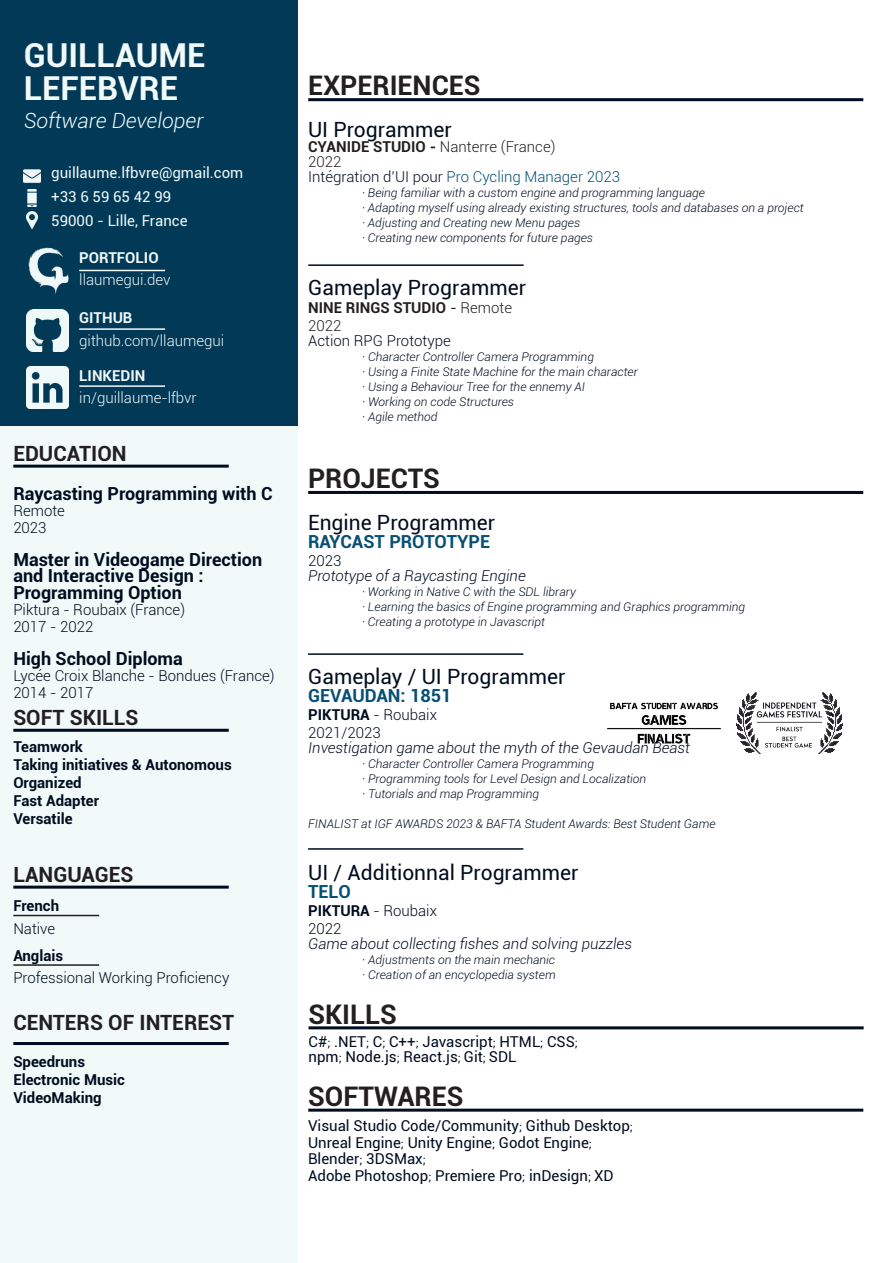
<style>
.page{position:relative;width:893px;height:1263px;background:#fff}
.page>*{position:absolute;margin:0;border:0;box-sizing:border-box;transform-origin:0 0}
.t1{font:700 33px/33px "Roboto";color:#f1f9f9}
.t2{font:700 27px "Roboto";color:#231f20}
.t3{font:21px "Roboto";color:#000c1f}
.t4{font:700 21px "Roboto";color:#231f20}
.t5{font:italic 300 21px "Roboto";color:#f1f9f9}
.t6{font:700 18px/16.5px "Roboto";color:#000c1f}
.t7{font:700 18px "Roboto";color:#064f75}
.t8{font:15px/16.5px "Roboto";color:#000c1f}
.t9{font:300 15px/16.5px "Roboto";color:#000c1f}
.t10{font:italic 300 15px "Roboto";color:#000c1f}
.t11{font:700 15px/18px "Roboto";color:#000c1f}
.t12{font:300 15px/15px "Roboto";color:#064f75}
.t13{font:15px/24px "Roboto";color:#f1f9f9}
.t14{font:300 15px "Roboto";color:#f1f9f9}
.t15{font:700 15px/18px "Roboto";color:#231f20}
.t16{font:700 15px "Roboto";color:#f1f9f9}
.t17{font:italic 300 12px/15px "Roboto";color:#000c1f}
.s1{font-weight:700;color:#231f20}
.s2{color:#231f20}
.s3{color:#000c1f}
.s4{font-weight:400}
.s5{font-weight:300}
.s6{font-weight:700}
.s7{font-size:12px}
</style>
<div class="page">
<div style="left:0;top:425px;width:298px;height:838px;background:#f1f9f9"></div>
<div style="left:0;top:0;width:298px;height:425px;background:#013956"></div>
<img style="left:26px;top:212px;width:12px;height:17px">
<img style="left:27px;top:189px;width:10px;height:17px">
<img style="left:24px;top:169px;width:17px;height:14px">
<hr style="left:13px;top:465px;width:216px;height:3px;background:#000c1f">
<hr style="left:308px;top:98px;width:555px;height:3px;background:#000c1f">
<hr style="left:308px;top:491px;width:555px;height:3px;background:#000c1f">
<img style="left:736px;top:692px;width:107px;height:63px">
<hr style="left:13px;top:915px;width:86px;height:1px;background:#231f20">
<hr style="left:13px;top:964px;width:86px;height:2px;background:#231f20">
<img style="left:607px;top:702px;width:114px;height:42px">
<img style="left:26px;top:309px;width:43px;height:43px">
<img style="left:26px;top:366px;width:43px;height:43px">
<hr style="left:79px;top:328px;width:86px;height:2px;background:#f1f9f9">
<hr style="left:79px;top:385px;width:86px;height:2px;background:#f1f9f9">
<hr style="left:79px;top:270px;width:86px;height:1px;background:#f1f9f9">
<hr style="left:308px;top:1109px;width:555px;height:3px;background:#000c1f">
<img style="left:28px;top:247px;width:41px;height:48px">
<hr style="left:13px;top:729px;width:216px;height:3px;background:#000c1f">
<hr style="left:308px;top:848px;width:215px;height:2px;background:#000c1f">
<hr style="left:308px;top:264px;width:216px;height:2px;background:#000c1f">
<hr style="left:308px;top:653px;width:215px;height:2px;background:#000c1f">
<hr style="left:13px;top:886px;width:216px;height:3px;background:#000c1f">
<hr style="left:13px;top:1042px;width:216px;height:3px;background:#000c1f">
<hr style="left:309px;top:1026px;width:555px;height:3px;background:#000c1f">
<h1 class="t1" style="left:24px;top:38px;width:183px">GUILLAUME<br>LEFEBVRE</h1>
<h3 class="t5" style="left:24px;top:106px;width:181px">Software Developer</h3>
<p class="t13" style="left:51px;top:160px;width:194px">guillaume.lfbvre@gmail.com +33 6 59 65 42 99<br>59000 - Lille, France</p>
<p class="t16" style="left:79px;top:247px;width:81px">PORTFOLIO</p>
<p class="t14" style="left:79px;top:269px;width:93px">llaumegui.dev</p>
<p class="t16" style="left:79px;top:308px;width:55px">GITHUB</p>
<p class="t14" style="left:79px;top:330px;width:146px">github.com/llaumegui</p>
<p class="t16" style="left:79px;top:365px;width:68px">LINKEDIN</p>
<p class="t14" style="left:79px;top:387px;width:119px">in/guillaume-lfbvr</p>
<h3 class="t4" style="left:13px;top:439px;width:115px">EDUCATION</h3>
<h3 class="t6" style="left:13px;top:484px;width:261px">Raycasting Programming with C</h3>
<p class="t9" style="left:13px;top:502px;width:53px">Remote<br>2023</p>
<h3 class="t6" style="left:13px;top:550px;width:250px">Master in Videogame Direction and Interactive Design :<br>Programming Option</h3>
<p class="t9" style="left:13px;top:601px;width:173px">Piktura - Roubaix (France)<br>2017 - 2022</p>
<h3 class="t6" style="left:13px;top:649px;width:171px">High School Diploma</h3>
<p class="t9" style="left:13px;top:667px;width:263px">Lycée Croix Blanche - Bondues (France)<br>2014 - 2017</p>
<h3 class="t4" style="left:13px;top:703px;width:127px">SOFT SKILLS</h3>
<p class="t11" style="left:13px;top:737px;width:220px">Teamwork<br>Taking initiatives &amp; Autonomous<br>Organized<br>Fast Adapter<br>Versatile</p>
<h3 class="t4" style="left:13px;top:860px;width:122px">LANGUAGES</h3>
<p class="t11" style="left:13px;top:896px;width:47px">French</p>
<p class="t9" style="left:13px;top:920px;width:43px">Native</p>
<p class="t11" style="left:13px;top:946px;width:51px">Anglais</p>
<p class="t9" style="left:13px;top:969px;width:217px">Professional Working Proficiency</p>
<h3 class="t4" style="left:13px;top:1007px;width:222px">CENTERS OF INTEREST</h3>
<p class="t11" style="left:13px;top:1051px;width:113px">Speedruns<br>Electronic Music<br>VideoMaking</p>
<h2 class="t2" style="left:308px;top:66px;width:174px">EXPERIENCES</h2>
<h3 class="t3" style="left:308px;top:114px;width:145px">UI Programmer</h3>
<p class="t12" style="left:308px;top:138px;width:313px"><span class="s1">CYANIDE STUDIO -</span> <span class="s2">Nanterre (France)<br>2022<br></span><span class="s3">Intégration d’UI pour</span> Pro Cycling Manager 2023</p>
<p class="t17" style="left:362px;top:184px;width:443px">· Being familiar with a custom engine and programming language<br>· Adapting myself using already existing structures, tools and databases on a project · Adjusting and Creating new Menu pages<br>· Creating new components for future pages</p>
<h3 class="t3" style="left:308px;top:273px;width:219px">Gameplay Programmer</h3>
<p class="t15" style="left:308px;top:298px;width:205px">NINE RINGS STUDIO <span class="s4">-</span> <span class="s5">Remote<br>2022</span></p>
<p class="t9" style="left:308px;top:332px;width:144px">Action RPG Prototype</p>
<p class="t17" style="left:362px;top:349px;width:277px">· Character Controller Camera Programming<br>· Using a Finite State Machine for the main character · Using a Behaviour Tree for the ennemy AI<br>· Working on code Structures<br>· Agile method</p>
<h2 class="t2" style="left:308px;top:459px;width:133px">PROJECTS</h2>
<h3 class="t3" style="left:308px;top:507px;width:189px">Engine Programmer</h3>
<h3 class="t7" style="left:308px;top:528px;width:183px">RAYCAST PROTOTYPE</h3>
<p class="t9" style="left:308px;top:551px;width:35px">2023</p>
<p class="t10" style="left:308px;top:565px;width:219px">Prototype of a Raycasting Engine</p>
<p class="t17" style="left:362px;top:583px;width:385px">· Working in Native C with the SDL library<br>· Learning the basics of Engine programming and Graphics programming · Creating a prototype in Javascript</p>
<h3 class="t3" style="left:308px;top:662px;width:259px">Gameplay / UI Programmer</h3>
<h3 class="t7" style="left:308px;top:683px;width:145px">GEVAUDAN: 1851</h3>
<p class="t9" style="left:308px;top:705px;width:130px;line-height:18px"><span class="s6">PIKTURA</span> - Roubaix<br>2021/2023</p>
<p class="t10" style="left:308px;top:737px;width:383px">Investigation game about the myth of the Gevaudan Beast</p>
<p class="t17" style="left:362px;top:756px;width:286px">· Character Controller Camera Programming<br>· Programming tools for Level Design and Localization · Tutorials and map Programming</p>
<p class="t17" style="left:308px;top:816px;width:409px">FINALIST at IGF AWARDS 2023 &amp; BAFTA Student Awards: Best Student Game</p>
<h3 class="t3" style="left:308px;top:858px;width:272px">UI / Additionnal Programmer</h3>
<h3 class="t7" style="left:308px;top:879px;width:44px">TELO</h3>
<p class="t9" style="left:308px;top:901px;width:130px;line-height:18px"><span class="s6">PIKTURA</span> - Roubaix<br>2022</p>
<p class="t10" style="left:308px;top:933px;width:325px">Game about collecting fishes and solving puzzles</p>
<p class="t17" style="left:362px;top:952px;width:195px">· Adjustments on the main mechanic · Creation of an encyclopedia system</p>
<h2 class="t2" style="left:308px;top:995px;width:90px">SKILLS</h2>
<p class="t8" style="left:309px;top:1034px;width:271px;line-height:15px">C#<span class="s7">;</span> .NET<span class="s7">;</span> C<span class="s7">;</span> C++<span class="s7">;</span> Javascript<span class="s7">;</span> HTML<span class="s7">;</span> CSS<span class="s7">; </span>npm<span class="s7">;</span> Node.js<span class="s7">;</span> React.js<span class="s7">;</span> Git<span class="s7">;</span> SDL</p>
<h2 class="t2" style="left:308px;top:1077px;width:157px">SOFTWARES</h2>
<p class="t8" style="left:308px;top:1117px;width:326px">Visual Studio Code/Community<span class="s7">;</span> Github Desktop<span class="s7">; </span>Unreal Engine<span class="s7">;</span> Unity Engine<span class="s7">;</span> Godot Engine<span class="s7">; </span>Blender<span class="s7">;</span> 3DSMax<span class="s7">;<br></span>Adobe Photoshop<span class="s7">;</span> Premiere Pro<span class="s7">;</span> inDesign<span class="s7">;</span> XD</p>
</div>
